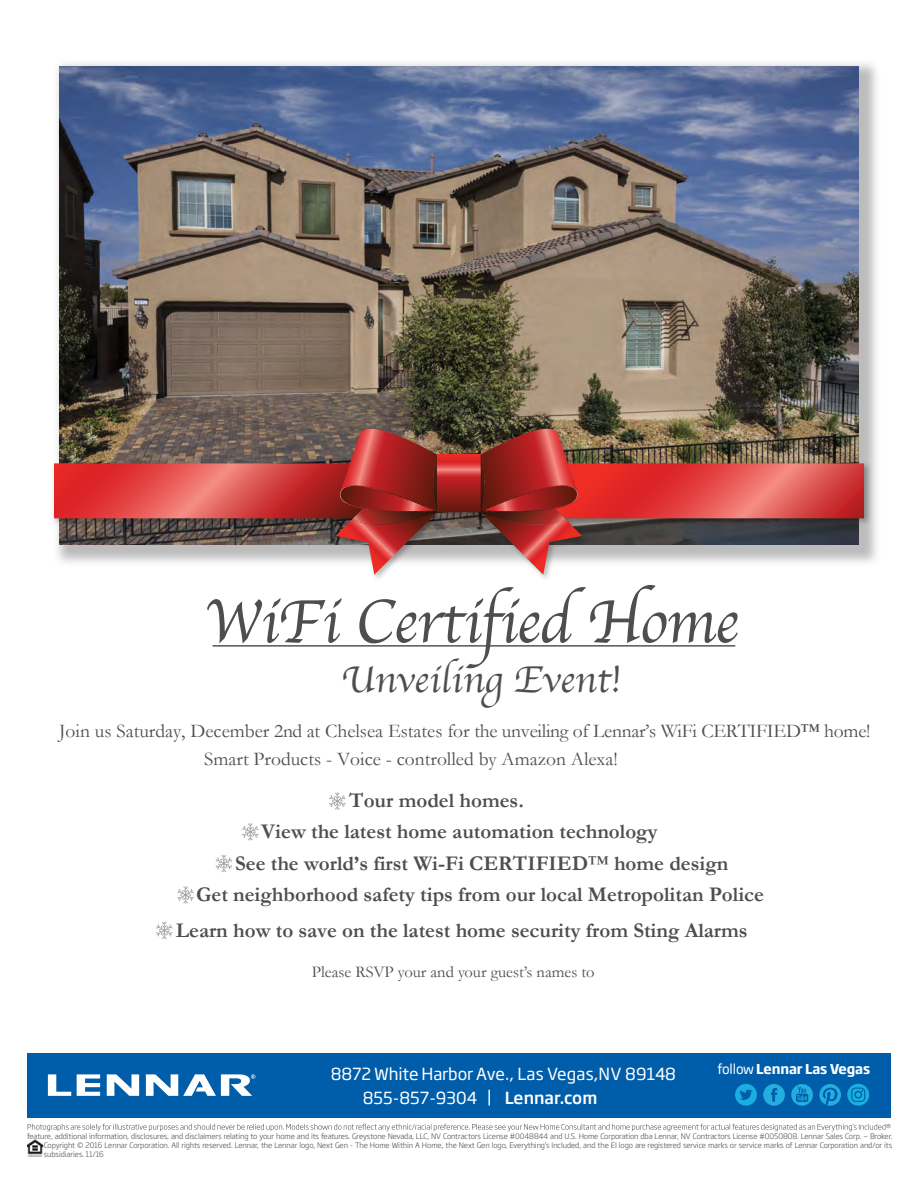
<style>
.page{position:relative;width:918px;height:1188px;background:#fff}
.page>*{position:absolute;margin:0;border:0;box-sizing:border-box;transform-origin:0 0}
.t1{font:63.6px "Apple Chancery";letter-spacing:-.02em;color:#4d4e4f}
.t2{font:39px "Apple Chancery";color:#4d4e4f}
.t3{font:700 21px/31.5px "Garamond";color:#4d4e4f}
.t4{font:19.5px/28.5px "Garamond";color:#4d4e4f}
.t5{font:16.5px/24px "Soho Gothic Pro";letter-spacing:-.01em;color:#fff}
.t6{font:16.5px "Garamond";color:#4d4e4f}
.t7{font:700 13.5px "Soho Gothic Std";letter-spacing:-.01em;color:#fff}
.t8{font:300 7.5px/9px "Soho Gothic Pro";letter-spacing:-.01em;color:#4d4e4f;text-align:justify}
.s1{font-weight:400}
.s2{font-weight:500}
</style>
<div class="page">
<svg style="left:28px;top:1124px;width:862px;height:7px"></svg>
<img style="left:27px;top:1140px;width:17px;height:17px">
<div style="left:27px;top:1053px;width:864px;height:64px;background:#005daa"></div>
<svg style="left:48px;top:1074px;width:23px;height:22px"></svg>
<svg style="left:77px;top:1074px;width:23px;height:22px"></svg>
<svg style="left:107px;top:1074px;width:32px;height:22px"></svg>
<svg style="left:146px;top:1074px;width:109px;height:22px"></svg>
<svg style="left:763px;top:1084px;width:22px;height:22px"></svg>
<svg style="left:791px;top:1084px;width:22px;height:22px"></svg>
<svg style="left:819px;top:1084px;width:22px;height:22px"></svg>
<svg style="left:847px;top:1084px;width:22px;height:22px"></svg>
<svg style="left:735px;top:1084px;width:22px;height:22px"></svg>
<svg style="left:57px;top:63px;width:820px;height:498px"></svg>
<img style="left:60px;top:66px;width:798px;height:361px">
<svg style="left:53px;top:427px;width:819px;height:151px"></svg>
<img style="left:54px;top:429px;width:810px;height:146px">
<img style="left:481px;top:454px;width:8px;height:57px">
<hr style="left:213px;top:645px;width:522px;height:2px;background:#4d4e4f">
<svg style="left:329px;top:792px;width:17px;height:18px"></svg>
<svg style="left:242px;top:823px;width:17px;height:18px"></svg>
<svg style="left:216px;top:855px;width:16px;height:17px"></svg>
<svg style="left:177px;top:886px;width:17px;height:18px"></svg>
<svg style="left:156px;top:922px;width:17px;height:17px"></svg>
<h1 class="t1" style="left:204px;top:571px;width:536px">WiFi Certified Home</h1>
<h2 class="t2" style="left:341px;top:648px;width:281px">Unveiling Event!</h2>
<h3 class="t4" style="left:204px;top:716px;width:668px;text-indent:-145px">Join us Saturday, December 2nd at Chelsea Estates for the unveiling of Lennar’s WiFi CERTIFIED™ home!<br>Smart Products - Voice - controlled by Amazon Alexa!</h3>
<h3 class="t3" style="left:349px;top:784px;width:176px">Tour model homes.</h3>
<h3 class="t3" style="left:235px;top:816px;width:495px;text-indent:26px">View the latest home automation technology<br>See the world’s first Wi-Fi CERTIFIED<span class="s1">™</span> home design</h3>
<h3 class="t3" style="left:196px;top:879px;width:569px">Get neighborhood safety tips from our local Metropolitan Police</h3>
<h3 class="t3" style="left:176px;top:914px;width:573px">Learn how to save on the latest home security from Sting Alarms</h3>
<h3 class="t6" style="left:312px;top:961px;width:284px">Please RSVP your and your guest’s names to</h3>
<h3 class="t5" style="left:363px;top:1061px;width:315px;text-indent:-32px">8872 White Harbor Ave., Las Vegas,NV 89148<br>855-857-9304 | <span class="s2">Lennar.com</span></h3>
<h3 class="t7" style="left:717px;top:1060px;width:154px"><span class="s1">follow</span> Lennar Las Vegas</h3>
<p class="t8" style="left:44px;top:1131px;width:850px;text-indent:-17px">feature, additional information, disclosures, and disclaimers relating to your home and its features. Greystone Nevada, LLC, NV Contractors License #0048844 and U.S. Home Corporation dba Lennar, NV Contractors License #0050808. Lennar Sales Corp. — Broker.<br>Copyright © 2016 Lennar Corporation. All rights reserved. Lennar, the Lennar logo, Next Gen - The Home Within A Home, the Next Gen logo, Everything’s Included, and the EI logo are registered service marks or service marks of Lennar Corporation and/or its subsidiaries. 11/16</p>
</div>
